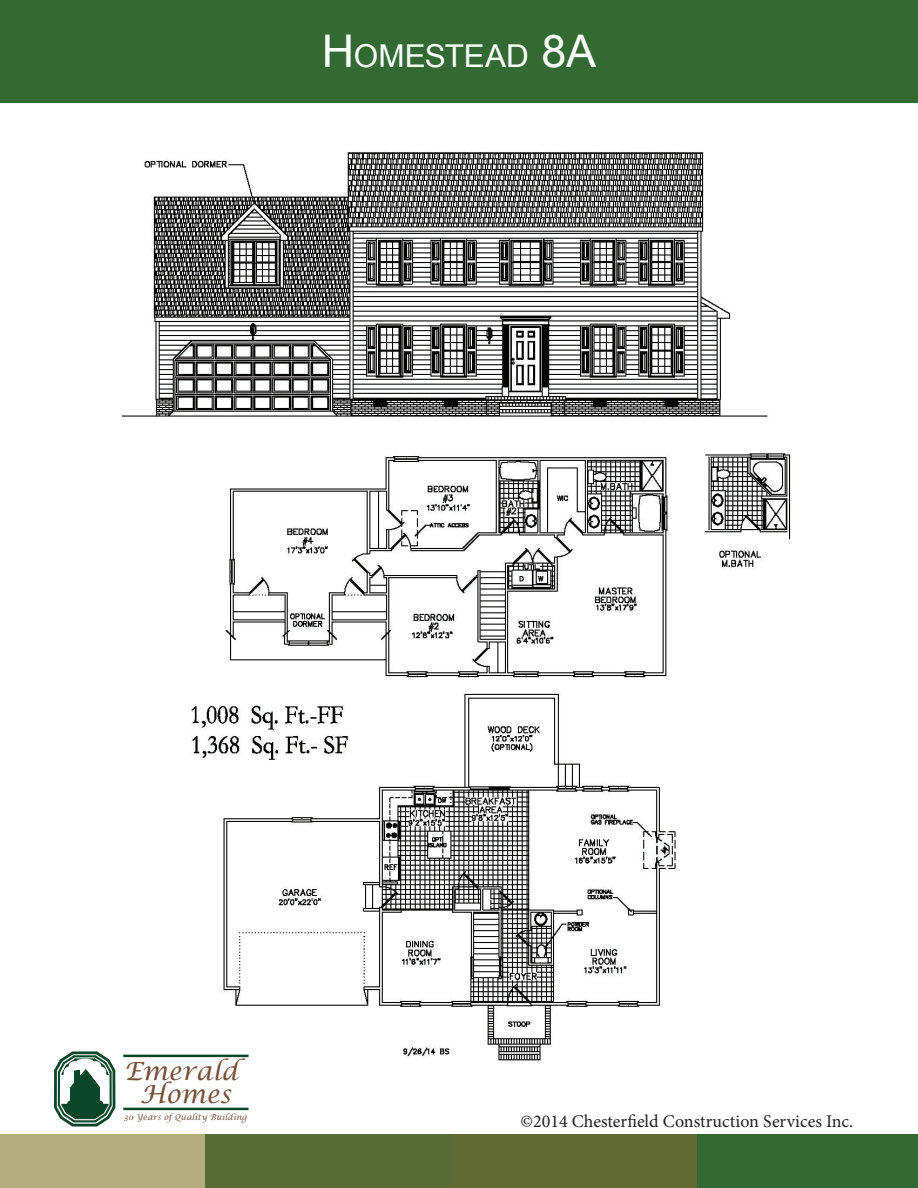
<style>
.page{position:relative;width:918px;height:1188px;background:#fff}
.page>*{position:absolute;margin:0;border:0;box-sizing:border-box;transform-origin:0 0}
.t1{font:31.5px "Arial";letter-spacing:-.005em;color:#fff}
.t2{font:italic 25.05px/23px "Lucida Calligraphy";color:#764f3a;text-align:center}
.t3{font:18px "Minion Pro";color:#231f20}
.t4{font:italic 8.1px "Lucida Calligraphy";color:#764f3a}
.s1{font-size:45px}
</style>
<div class="page">
<img style="left:122px;top:151px;width:669px;height:910px">
<div style="left:0;top:1134px;width:206px;height:54px;background:#b4ad7e"></div>
<div style="left:205px;top:1134px;width:246px;height:54px;background:#576b35"></div>
<div style="left:451px;top:1134px;width:247px;height:54px;background:#626a33"></div>
<div style="left:698px;top:1134px;width:220px;height:54px;background:#336a34"></div>
<div style="left:0;top:0;width:918px;height:103px;background:#336a34"></div>
<svg style="left:54px;top:1051px;width:61px;height:76px"></svg>
<div style="left:90px;top:1061px;width:11px;height:10px;background:#fdfdfd;border-radius:50%"></div>
<div style="left:96px;top:1067px;width:10px;height:11px;background:#fdfdfd;border-radius:50%"></div>
<hr style="left:123px;top:1055px;width:126px;height:2px;background:#09462a">
<hr style="left:123px;top:1108px;width:126px;height:2px;background:#09462a">
<h1 class="t1" style="left:322px;top:36px;width:276px"><span class="s1">H</span> OMESTEAD <span class="s1">8A</span></h1>
<h2 class="t2" style="left:124px;top:1061px;width:115px">Emerald<br>Homes</h2>
<p class="t4" style="left:124px;top:1112px;width:125px">30 Years of Quality Building</p>
<p class="t3" style="left:521px;top:1109px;width:334px">©2014 Chesterfield Construction Services Inc.</p>
</div>
